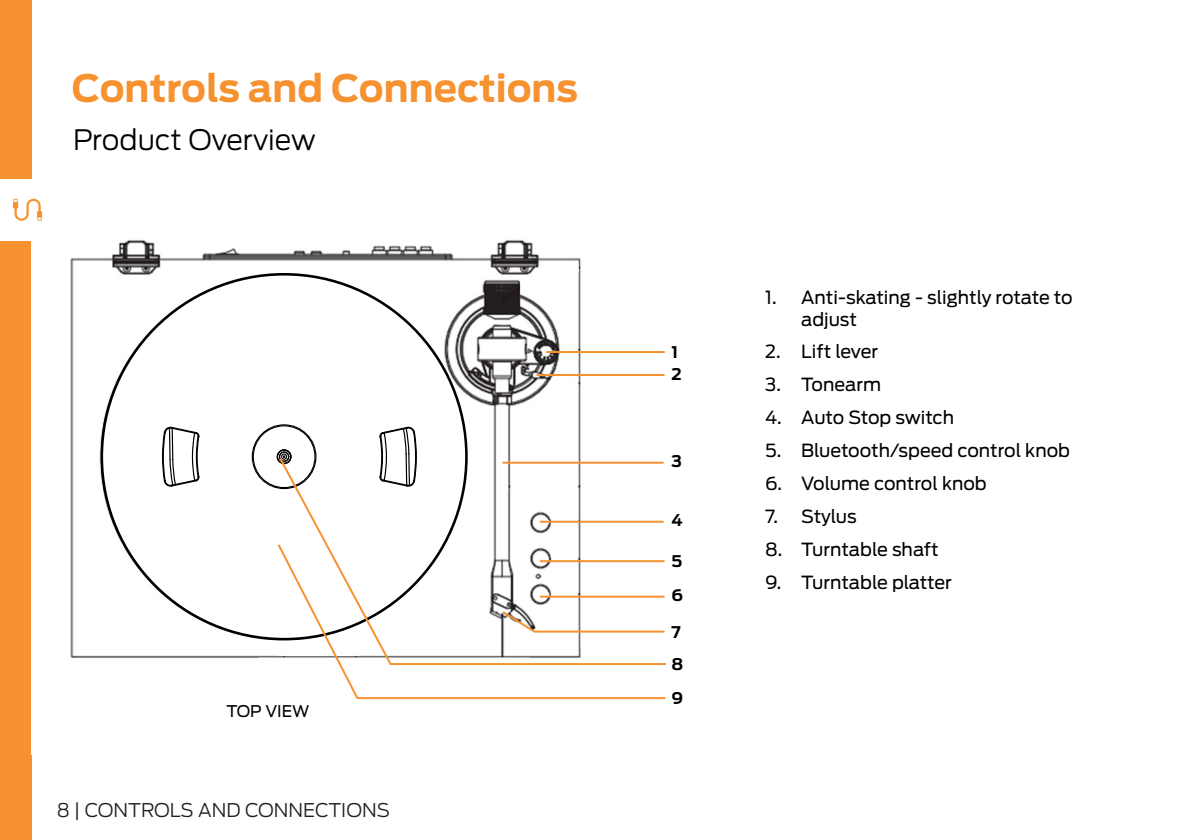
<style>
.page{position:relative;width:1191px;height:840px;background:#fff}
.page>*{position:absolute;margin:0;border:0;box-sizing:border-box;transform-origin:0 0}
.Big_Heading{font:700 37.6px "Antenna";color:#f69230}
.Sub-sub_Heading{font:300 28px "Antenna";color:#000}
.t1{font:300 18.8px "Antenna";color:#231f20}
.t2{font:18px/21.6px "Antenna";color:#000}
.Sub-sub_Heading-2{font:700 16px "Antenna";color:#000}
.Sub-sub_Heading-3{font:16px "Antenna";color:#000}
</style>
<div class="page">
<div style="left:0;top:0;width:32px;height:839px;background:#f69230"></div>
<div style="left:0;top:179px;width:58px;height:61px;background:#fff"></div>
<svg style="left:13px;top:199px;width:29px;height:22px"></svg>
<img style="left:70px;top:239px;width:595px;height:461px">
<svg style="left:100px;top:273px;width:368px;height:367px"></svg>
<svg style="left:252px;top:424px;width:64px;height:65px"></svg>
<svg style="left:162px;top:426px;width:37px;height:60px"></svg>
<svg style="left:379px;top:426px;width:38px;height:29px"></svg>
<hr style="left:546px;top:351px;width:119px;height:2px;background:#f69230">
<hr style="left:536px;top:374px;width:128px;height:2px;background:#f69230">
<svg style="left:277px;top:455px;width:388px;height:87px"></svg>
<svg style="left:276px;top:542px;width:390px;height:157px"></svg>
<p class="Big_Heading" style="left:72px;top:66px;width:508px">Controls and Connections</p>
<p class="Sub-sub_Heading" style="left:73px;top:123px;width:244px">Product Overview</p>
<p class="Sub-sub_Heading-3" style="left:226px;top:700px;width:85px">TOP VIEW</p>
<p class="t1" style="left:57px;top:798px;width:335px">8 | CONTROLS AND CONNECTIONS</p>
<p class="Sub-sub_Heading-2" style="left:671px;top:342px;width:8px">1</p>
<p class="Sub-sub_Heading-2" style="left:671px;top:365px;width:12px">2</p>
<p class="Sub-sub_Heading-2" style="left:671px;top:451px;width:12px">3</p>
<p class="Sub-sub_Heading-2" style="left:671px;top:510px;width:13px">4</p>
<p class="Sub-sub_Heading-2" style="left:671px;top:551px;width:12px">5</p>
<p class="Sub-sub_Heading-2" style="left:671px;top:585px;width:13px">6</p>
<p class="Sub-sub_Heading-2" style="left:671px;top:622px;width:11px">7</p>
<p class="Sub-sub_Heading-2" style="left:671px;top:654px;width:13px">8</p>
<p class="Sub-sub_Heading-2" style="left:671px;top:688px;width:13px">9</p>
<p class="t2" style="left:801px;top:286px;width:273px;text-indent:-36px">1. Anti-skating - slightly rotate to adjust</p>
<p class="t2" style="left:765px;top:341px;width:114px">2. Lift lever</p>
<p class="t2" style="left:765px;top:374px;width:117px">3. Tonearm</p>
<p class="t2" style="left:765px;top:407px;width:190px">4. Auto Stop switch</p>
<p class="t2" style="left:765px;top:440px;width:306px">5. Bluetooth/speed control knob</p>
<p class="t2" style="left:765px;top:473px;width:223px">6. Volume control knob</p>
<p class="t2" style="left:765px;top:505px;width:93px">7. Stylus</p>
<p class="t2" style="left:765px;top:538px;width:175px">8. Turntable shaft</p>
<p class="t2" style="left:765px;top:571px;width:188px">9. Turntable platter</p>
</div>
